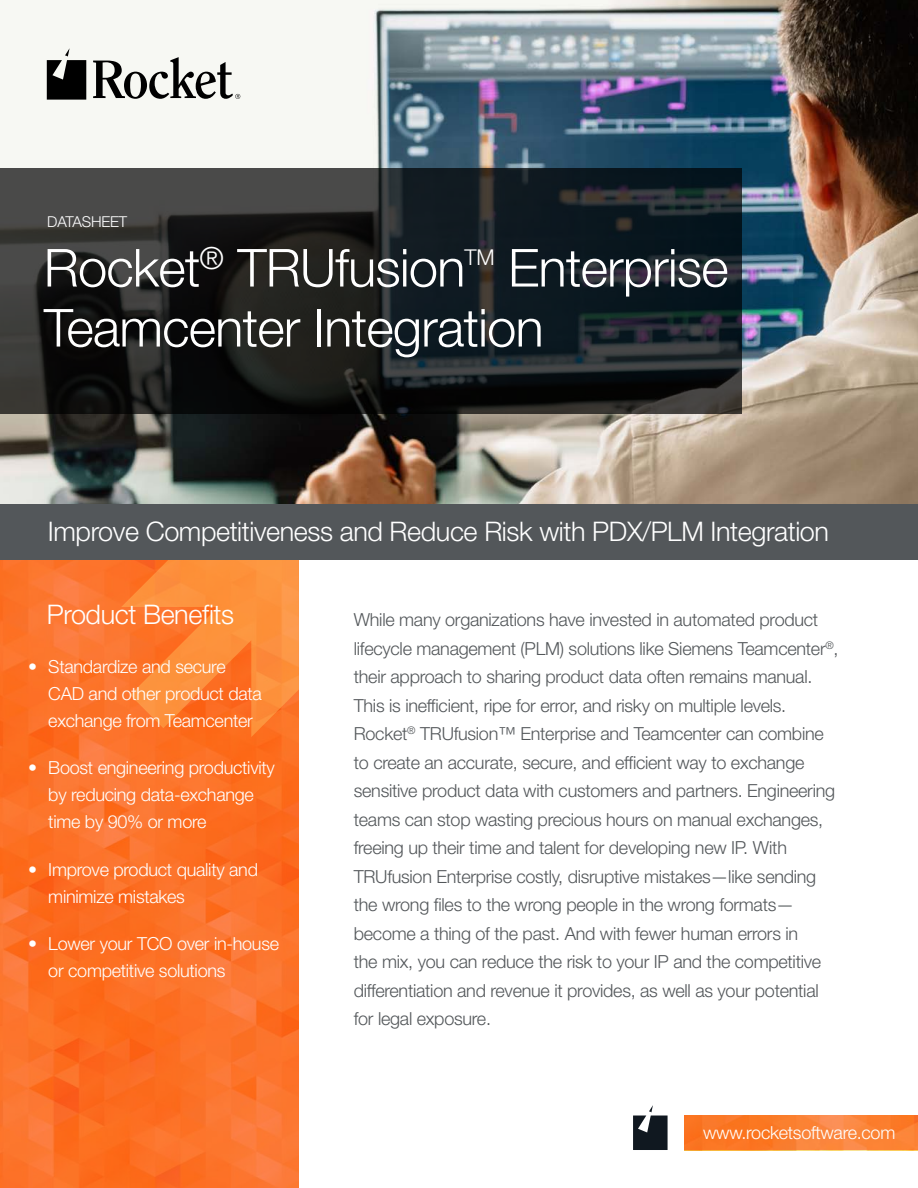
<style>
.page{position:relative;width:918px;height:1188px;background:#fff}
.page>*{position:absolute;margin:0;border:0;box-sizing:border-box;transform-origin:0 0}
.t1{font:300 52.5px/60px "Helvetica Neue LT Std";letter-spacing:-.015em;color:#fff}
.t2{font:300 27px "Helvetica Neue LT Std";letter-spacing:-.015em;color:#fff}
.t3{font:300 21.9px "Helvetica Neue LT Std";color:#fff}
.t4{font:300 18px/28.5px "Helvetica Neue LT Std";letter-spacing:-.015em;color:#53575a}
.t5{font:300 18px/27px "Helvetica Neue LT Std";letter-spacing:-.015em;color:#fff}
.t6{font:300 15px "Helvetica Neue LT Std";letter-spacing:-.015em;color:#fff}
</style>
<div class="page">
<img style="left:0;top:0;width:918px;height:504px">
<svg style="left:0;top:169px;width:742px;height:245px;background:#1f2324"></svg>
<svg style="left:0;top:559px;width:299px;height:629px;background:#fb7128"></svg>
<svg style="left:121px;top:559px;width:178px;height:178px;background:#fb8333"></svg>
<svg style="left:684px;top:1116px;width:234px;height:34px;background:#fb7d2f"></svg>
<div style="left:0;top:504px;width:918px;height:55px;background:#53575a"></div>
<svg style="left:93px;top:57px;width:147px;height:42px"></svg>
<svg style="left:47px;top:48px;width:39px;height:52px"></svg>
<svg style="left:633px;top:1105px;width:35px;height:45px"></svg>
<p class="t6" style="left:47px;top:212px;width:81px">DATASHEET</p>
<h1 class="t1" style="left:44px;top:237px;width:423px">Rocket<sup>®</sup> TRUfusion</h1>
<p class="t3" style="left:465px;top:244px;width:32px">TM</p>
<h1 class="t1" style="left:44px;top:237px;width:686px;text-indent:464px">Enterprise<br>Teamcenter Integration</h1>
<h2 class="t2" style="left:48px;top:515px;width:783px">Improve Competitiveness and Reduce Risk with PDX/PLM Integration</h2>
<h2 class="t2" style="left:47px;top:598px;width:189px">Product Benefits</h2>
<p class="t5" style="left:48px;top:653px;width:215px;text-indent:-20px">• Standardize and secure<br>CAD and other product data exchange from Teamcenter</p>
<p class="t5" style="left:48px;top:754px;width:228px;text-indent:-20px">• Boost engineering productivity by reducing data-exchange time by 90% or more</p>
<p class="t5" style="left:48px;top:855px;width:211px;text-indent:-20px">• Improve product quality and minimize mistakes</p>
<p class="t5" style="left:48px;top:930px;width:232px;text-indent:-20px">• Lower your TCO over in-house or competitive solutions</p>
<p class="t4" style="left:354px;top:605px;width:486px">While many organizations have invested in automated product lifecycle management (PLM) solutions like Siemens Teamcenter<sup>®</sup>, their approach to sharing product data often remains manual.<br>This is inefficient, ripe for error, and risky on multiple levels.<br>Rocket<sup>®</sup> TRUfusion™ Enterprise and Teamcenter can combine to create an accurate, secure, and efficient way to exchange sensitive product data with customers and partners. Engineering teams can stop wasting precious hours on manual exchanges, freeing up their time and talent for developing new IP. With TRUfusion Enterprise costly, disruptive mistakes—like sending the wrong files to the wrong people in the wrong formats— become a thing of the past. And with fewer human errors in<br>the mix, you can reduce the risk to your IP and the competitive differentiation and revenue it provides, as well as your potential for legal exposure.</p>
<p class="t5" style="left:703px;top:1119px;width:194px">www.rocketsoftware.com</p>
</div>
